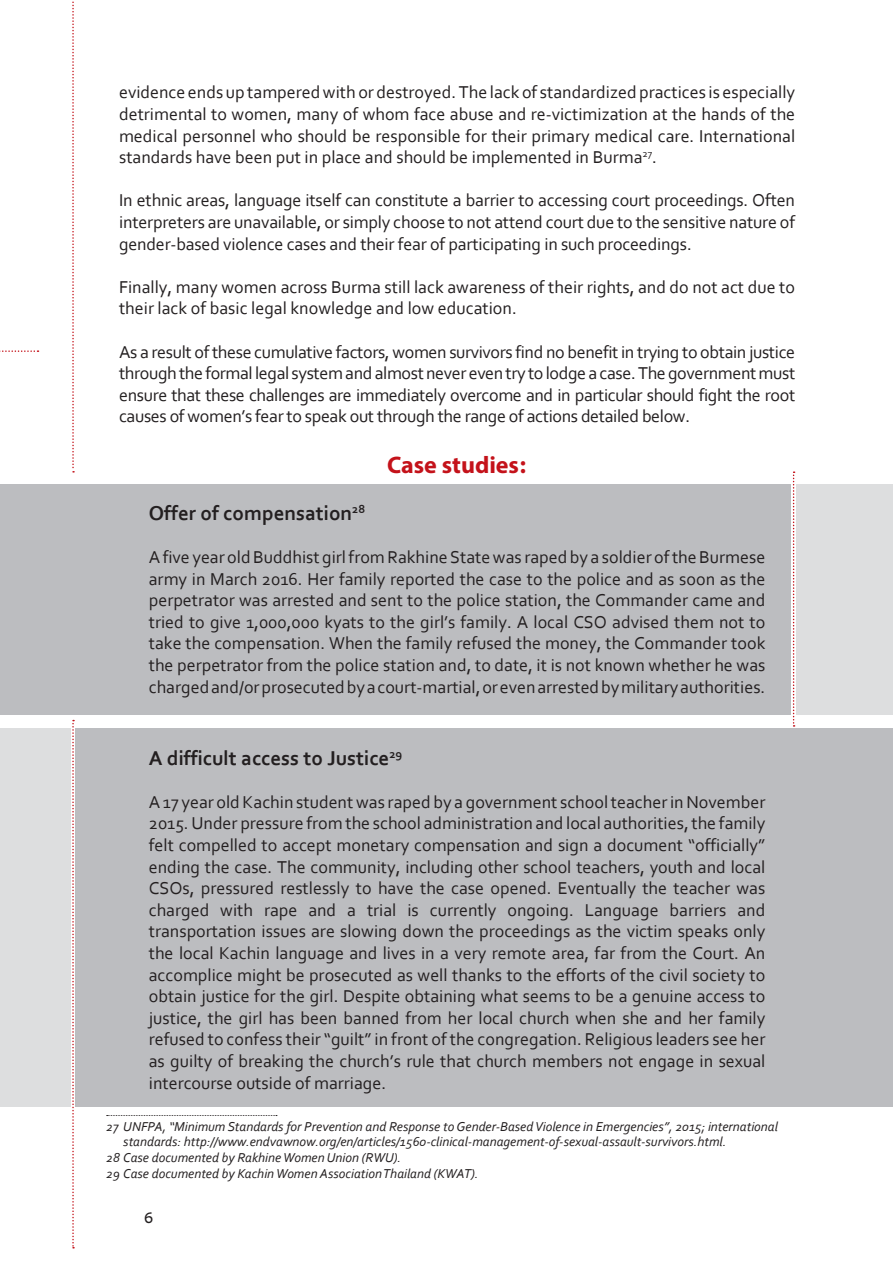
<style>
.page{position:relative;width:893px;height:1263px;background:#fff}
.page>*{position:absolute;margin:0;border:0;box-sizing:border-box;transform-origin:0 0}
.t1{font:700 24px "Myriad Hebrew";color:#c4121a}
.t2{font:700 21px "Corbel";color:#231f20}
.t3{font:18px/21.6px "Corbel";color:#231f20;text-align:justify}
.t4{font:18px "Myriad Hebrew";color:#231f20}
.t5{font:italic 13.5px "Corbel";color:#231f20}
</style>
<div class="page">
<div style="left:76px;top:728px;width:817px;height:379px;background:#bcbdc0"></div>
<svg style="left:72px;top:1px;width:2px;height:472px"></svg>
<svg style="left:72px;top:720px;width:2px;height:528px"></svg>
<div style="left:0;top:484px;width:791px;height:231px;background:#bcbdc0"></div>
<div style="left:0;top:728px;width:70px;height:379px;background:#dddedf"></div>
<div style="left:797px;top:484px;width:96px;height:231px;background:#dddedf"></div>
<svg style="left:0;top:350px;width:39px;height:2px"></svg>
<svg style="left:107px;top:1115px;width:170px;height:1px"></svg>
<svg style="left:793px;top:471px;width:2px;height:256px"></svg>
<p class="t3" style="left:119px;top:81px;width:678px">evidence ends up tampered with or destroyed. The lack of standardized practices is especially detrimental to women, many of whom face abuse and re-victimization at the hands of the medical personnel who should be responsible for their primary medical care. International standards have been put in place and should be implemented in Burma<sup>27</sup>.</p>
<p class="t3" style="left:119px;top:189px;width:678px">In ethnic areas, language itself can constitute a barrier to accessing court proceedings. Often interpreters are unavailable, or simply choose to not attend court due to the sensitive nature of gender-based violence cases and their fear of participating in such proceedings.</p>
<p class="t3" style="left:119px;top:276px;width:678px">Finally, many women across Burma still lack awareness of their rights, and do not act due to their lack of basic legal knowledge and low education.</p>
<p class="t3" style="left:119px;top:340px;width:678px">As a result of these cumulative factors, women survivors find no benefit in trying to obtain justice through the formal legal system and almost never even try to lodge a case. The government must ensure that these challenges are immediately overcome and in particular should fight the root causes of women’s fear to speak out through the range of actions detailed below.</p>
<h1 class="t1" style="left:387px;top:451px;width:141px">Case studies:</h1>
<p class="t2" style="left:149px;top:500px;width:218px">Offer of compensation<sup>28</sup></p>
<p class="t3" style="left:149px;top:546px;width:618px">A five year old Buddhist girl from Rakhine State was raped by a soldier of the Burmese army in March 2016. Her family reported the case to the police and as soon as the perpetrator was arrested and sent to the police station, the Commander came and tried to give 1,000,000 kyats to the girl’s family. A local CSO advised them not to take the compensation. When the family refused the money, the Commander took the perpetrator from the police station and, to date, it is not known whether he was charged and/or prosecuted by a court-martial, or even arrested by military authorities.</p>
<p class="t2" style="left:149px;top:744px;width:255px">A difficult access to Justice<sup>29</sup></p>
<p class="t3" style="left:149px;top:790px;width:618px">A 17 year old Kachin student was raped by a government school teacher in November 2015. Under pressure from the school administration and local authorities, the family felt compelled to accept monetary compensation and sign a document “officially” ending the case. The community, including other school teachers, youth and local CSOs, pressured restlessly to have the case opened. Eventually the teacher was charged with rape and a trial is currently ongoing. Language barriers and transportation issues are slowing down the proceedings as the victim speaks only the local Kachin language and lives in a very remote area, far from the Court. An accomplice might be prosecuted as well thanks to the efforts of the civil society to obtain justice for the girl. Despite obtaining what seems to be a genuine access to justice, the girl has been banned from her local church when she and her family refused to confess their “guilt” in front of the congregation. Religious leaders see her as guilty of breaking the church’s rule that church members not engage in sexual intercourse outside of marriage.</p>
<p class="t5" style="left:106px;top:1118px;width:673px">27 UNFPA, “Minimum Standards for Prevention and Response to Gender-Based Violence in Emergencies”, 2015; international</p>
<p class="t5" style="left:123px;top:1133px;width:605px">standards: http://www.endvawnow.org/en/articles/1560-clinical-management-of-sexual-assault-survivors.html.</p>
<p class="t5" style="left:106px;top:1149px;width:296px">28 Case documented by Rakhine Women Union (RWU).</p>
<p class="t5" style="left:106px;top:1165px;width:374px">29 Case documented by Kachin Women Association Thailand (KWAT).</p>
<p class="t4" style="left:144px;top:1207px;width:11px">6</p>
</div>
